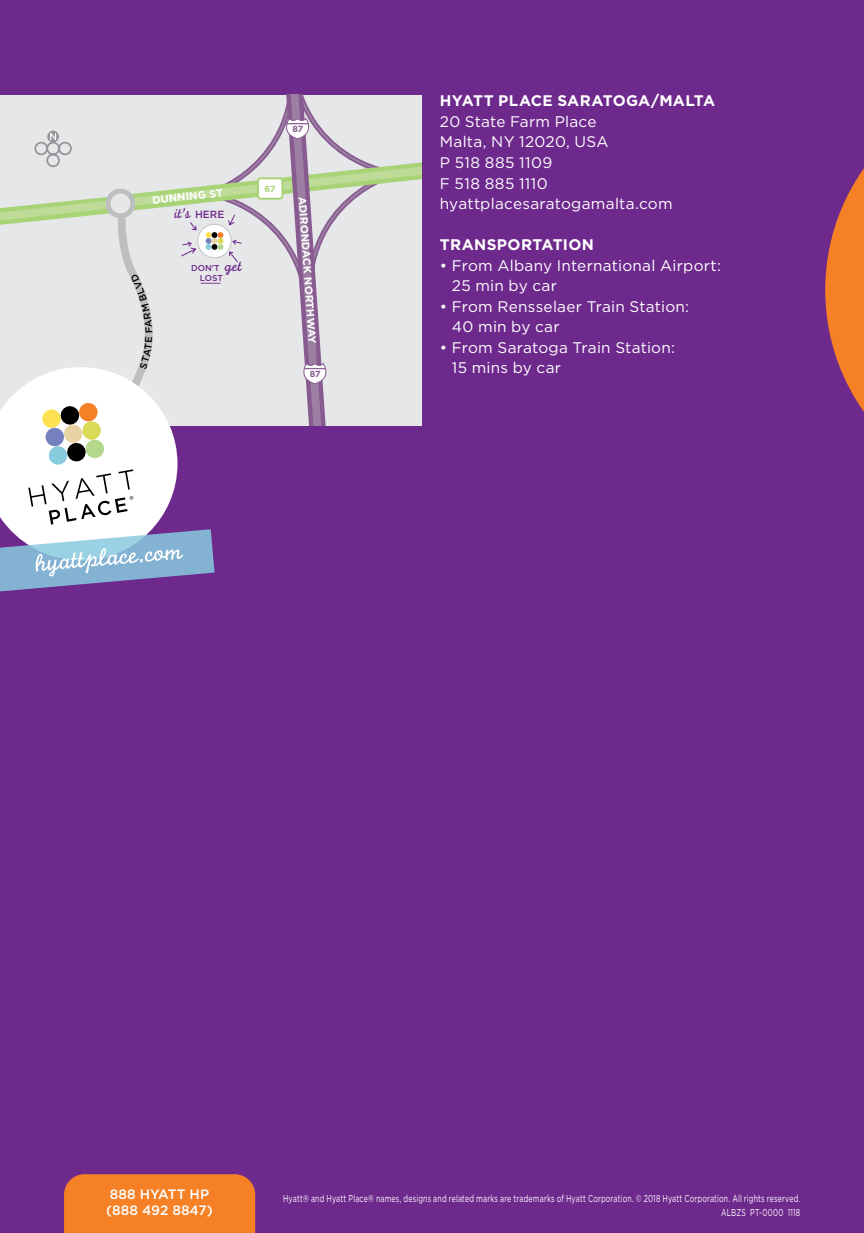
<style>
.page{position:relative;width:864px;height:1233px;background:#6e298d}
.page>*{position:absolute;margin:0;border:0;box-sizing:border-box;transform-origin:0 0}
.Body{font:15.4px/20.4px "Gotham";letter-spacing:.015em;color:#fff}
.Subhead_1-wht{font:700 15.4px "Gotham";letter-spacing:.02em;color:#fff}
.t1{font:14.8px "Monoline Script";color:#6e298d}
.t2{font:500 13.6px/16.4px "Gotham";color:#fff}
.t3{font:700 10.8px "Gotham";color:#fff}
.t4{font:10px/14px "Gotham";letter-spacing:.025em;color:#fff;text-align:right;scale:.7 1}
.t5{font:700 8.8px "Gotham";color:#875a90}
.t6{font:700 8.8px "Gotham";color:#a9d377}
.t7{font:500 8.6px/10.6px "Gotham";letter-spacing:-.005em;color:#6e298d}
.s1{font-family:"Gotham";font-weight:500;font-size:10.4px}
.s2{font-size:8.8px}
.s3{font-family:"Monoline Script";font-weight:400;font-size:15.8px}
</style>
<div class="page">
<div style="left:64px;top:1174px;width:191px;height:59px;background:#f58025"></div>
<svg style="left:825px;top:168px;width:39px;height:244px"></svg>
<svg style="left:0;top:95px;width:422px;height:497px"></svg>
<p class="t3" style="left:152px;top:194px;width:72px;rotate:-6deg">DUNNING ST</p>
<p class="t1" style="left:174px;top:204px;width:51px">it’s <span class="s1">HERE</span></p>
<p class="t7" style="left:200px;top:262px;width:44px;text-indent:-9px">DON<span class="s2">’</span>T <span class="s3">get<br></span>LOST</p>
<p class="t5" style="left:292px;top:124px;width:12px">87</p>
<p class="t6" style="left:265px;top:184px;width:13px">67</p>
<p class="t3" style="left:309px;top:196px;width:149px;rotate:86deg">ADIRONDACK NORTHWAY</p>
<p class="t5" style="left:310px;top:369px;width:12px">87</p>
<p class="Subhead_1-wht" style="left:440px;top:92px;width:277px">HYATT PLACE SARATOGA/MALTA</p>
<p class="Body" style="left:440px;top:111px;width:158px">20 State Farm Place</p>
<p class="Body" style="left:440px;top:132px;width:170px">Malta, NY 12020, USA</p>
<p class="Body" style="left:440px;top:152px;width:114px">P 518 885 1109</p>
<p class="Body" style="left:440px;top:173px;width:109px">F 518 885 1110</p>
<p class="Body" style="left:440px;top:193px;width:234px">hyattplacesaratogamalta.com</p>
<p class="Subhead_1-wht" style="left:440px;top:236px;width:156px">TRANSPORTATION</p>
<p class="Body" style="left:452px;top:255px;width:271px;text-indent:-12px">• From Albany International Airport:<br>25 min by car</p>
<p class="Body" style="left:452px;top:296px;width:239px;text-indent:-12px">• From Rensselaer Train Station:<br>40 min by car</p>
<p class="Body" style="left:452px;top:337px;width:225px;text-indent:-12px">• From Saratoga Train Station:<br>15 mins by car</p>
<p class="t2" style="left:106px;top:1186px;width:108px">888 HYATT HP (888 492 8847)</p>
<p class="t4" style="left:283px;top:1191px;width:740px">Hyatt® and Hyatt Place® names, designs and related marks are trademarks of Hyatt Corporation. © 2018 Hyatt Corporation. All rights reserved.<br>ALBZS PT-0000 1118</p>
</div>
